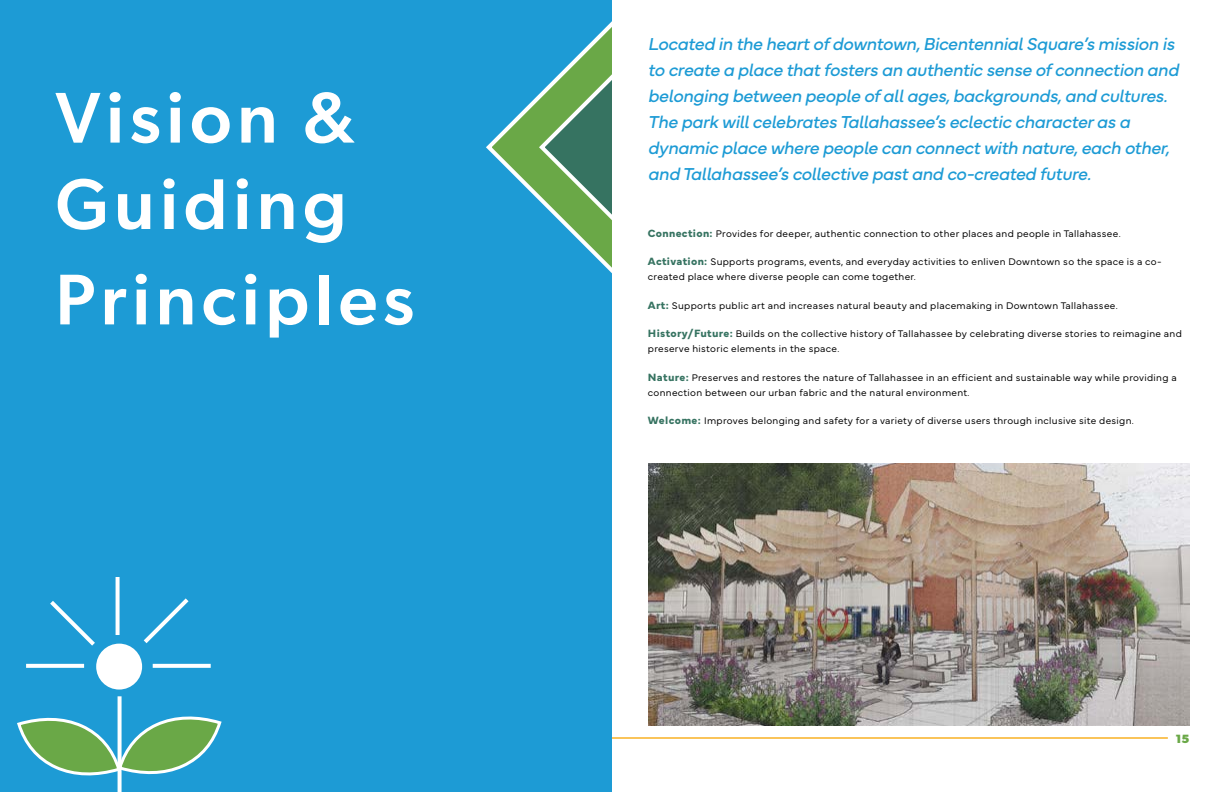
<style>
.page{position:relative;width:1224px;height:792px;background:#fff}
.page>*{position:absolute;margin:0;border:0;box-sizing:border-box;transform-origin:0 0}
.t1{font:500 72px/86.4px "Gibson";letter-spacing:.075em;color:#fff}
.t2{font:italic 18px/26px "Mundial";letter-spacing:-.02em;color:#1d9bd5}
.t3{font:700 12px "Gibson";color:#6aa847}
.t4{font:300 10px/15px "Mundial";letter-spacing:.03em;color:#000}
.s1{font-weight:700;font-size:11px;color:#367361}
</style>
<div class="page">
<hr style="left:612px;top:737px;width:556px;height:2px;background:#fac45a">
<div style="left:0;top:0;width:612px;height:792px;background:#1d9bd5"></div>
<svg style="left:153px;top:664px;width:58px;height:4px"></svg>
<svg style="left:116px;top:577px;width:4px;height:58px"></svg>
<svg style="left:118px;top:696px;width:4px;height:96px"></svg>
<svg style="left:143px;top:598px;width:46px;height:46px"></svg>
<svg style="left:50px;top:601px;width:45px;height:45px"></svg>
<svg style="left:26px;top:664px;width:58px;height:4px"></svg>
<div style="left:96px;top:644px;width:46px;height:46px;background:#fff;border-radius:50%"></div>
<svg style="left:17px;top:716px;width:205px;height:60px"></svg>
<svg style="left:486px;top:21px;width:126px;height:253px"></svg>
<img style="left:648px;top:464px;width:542px;height:262px">
<h1 class="t1" style="left:55px;top:73px;width:301px">Vision &amp;<br>Guiding</h1>
<h1 class="t1" style="left:55px;top:255px;width:360px">Principles</h1>
<p class="t2" style="left:648px;top:29px;width:532px">Located in the heart of downtown, Bicentennial Square’s mission is to create a place that fosters an authentic sense of connection and belonging between people of all ages, backgrounds, and cultures.<br>The park will celebrates Tallahassee’s eclectic character as a dynamic place where people can connect with nature, each other, and Tallahassee’s collective past and co-created future.</p>
<p class="t4" style="left:648px;top:225px;width:474px"><span class="s1">Connection:</span> Provides for deeper, authentic connection to other places and people in Tallahassee.</p>
<p class="t4" style="left:648px;top:253px;width:515px"><span class="s1">Activation:</span> Supports programs, events, and everyday activities to enliven Downtown so the space is a co&shy;created place where diverse people can come together.</p>
<p class="t4" style="left:648px;top:297px;width:471px"><span class="s1">Art:</span> Supports public art and increases natural beauty and placemaking in Downtown Tallahassee.</p>
<p class="t4" style="left:648px;top:325px;width:535px"><span class="s1">History/Future:</span> Builds on the collective history of Tallahassee by celebrating diverse stories to reimagine and preserve historic elements in the space.</p>
<p class="t4" style="left:648px;top:369px;width:530px"><span class="s1">Nature:</span> Preserves and restores the nature of Tallahassee in an efficient and sustainable way while providing a connection between our urban fabric and the natural environment.</p>
<p class="t4" style="left:648px;top:412px;width:487px"><span class="s1">Welcome:</span> Improves belonging and safety for a variety of diverse users through inclusive site design.</p>
<p class="t3" style="left:1176px;top:731px;width:16px">15</p>
</div>
